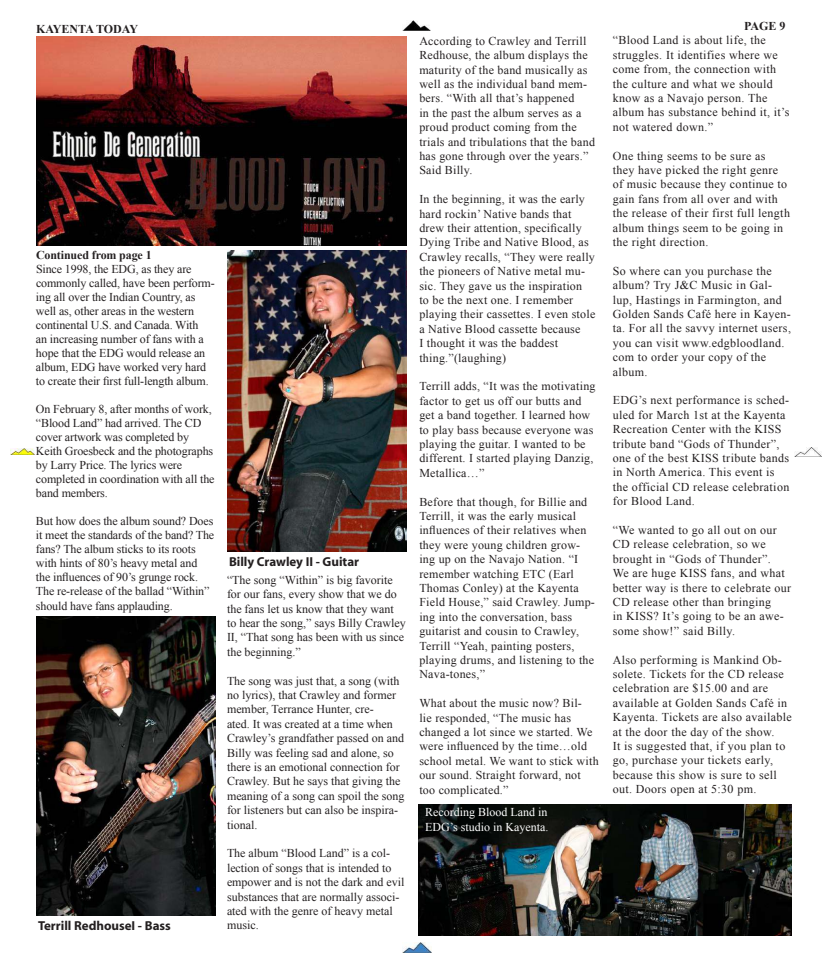
<style>
.page{position:relative;width:828px;height:972px;background:#fff}
.page>*{position:absolute;margin:0;border:0;box-sizing:border-box;transform-origin:0 0}
.t1{font:700 13px "Myriad";color:#231f20}
.t2{font:12px/14.4px "Times New Roman";letter-spacing:.02em;color:#231f20}
.t3{font:12px/14px "Times New Roman";letter-spacing:-.01em;color:#231f20}
.t4{font:12px/14.4px "Times New Roman";color:#231f20}
.t5{font:12px/14.4px "Times New Roman";color:#fff}
.t6{font:700 12px "Times New Roman";letter-spacing:-.01em;color:#231f20}
</style>
<div class="page">
<img style="left:418px;top:804px;width:374px;height:132px">
<img style="left:36px;top:616px;width:180px;height:300px">
<img style="left:227px;top:250px;width:180px;height:302px">
<img style="left:36px;top:36px;width:371px;height:210px">
<img style="left:794px;top:447px;width:27px;height:10px">
<img style="left:11px;top:448px;width:23px;height:7px">
<img style="left:403px;top:21px;width:27px;height:9px">
<img style="left:403px;top:942px;width:29px;height:10px">
<p class="t6" style="left:36px;top:21px;width:104px">KAYENTA TODAY</p>
<p class="t6" style="left:744px;top:18px;width:43px">PAGE 9</p>
<p class="t6" style="left:36px;top:247px;width:117px">Continued from page 1</p>
<p class="t3" style="left:36px;top:262px;width:180px">Since 1998, the EDG, as they are commonly called, have been perform&shy;ing all over the Indian Country, as well as, other areas in the western continental U.S. and Canada. With<br>an increasing number of fans with a hope that the EDG would release an album, EDG have worked very hard to create their first full-length album.</p>
<p class="t3" style="left:36px;top:402px;width:180px">On February 8, after months of work, “Blood Land” had arrived. The CD cover artwork was completed by<br>Keith Groesbeck and the photographs by Larry Price. The lyrics were completed in coordination with all the band members.</p>
<p class="t3" style="left:36px;top:514px;width:180px">But how does the album sound? Does it meet the standards of the band? The fans? The album sticks to its roots with hints of 80’s heavy metal and the influences of 90’s grunge rock.<br>The re-release of the ballad “Within” should have fans applauding.</p>
<p class="t1" style="left:38px;top:919px;width:134px">Terrill RedhouseI - Bass</p>
<p class="t1" style="left:229px;top:555px;width:132px">Billy Crawley II - Guitar</p>
<p class="t4" style="left:227px;top:572px;width:180px">“The song “Within” is big favorite for our fans, every show that we do the fans let us know that they want to hear the song,” says Billy Crawley<br>II, “That song has been with us since the beginning.”</p>
<p class="t4" style="left:227px;top:673px;width:179px">The song was just that, a song (with no lyrics), that Crawley and former member, Terrance Hunter, cre-<br>ated. It was created at a time when<br>Crawley’s grandfather passed on and<br>Billy was feeling sad and alone, so there is an emotional connection for<br>Crawley. But he says that giving the meaning of a song can spoil the song for listeners but can also be inspira&shy;tional.</p>
<p class="t4" style="left:227px;top:846px;width:179px">The album “Blood Land” is a col&shy;lection of songs that is intended to empower and is not the dark and evil substances that are normally associ&shy;ated with the genre of heavy metal music.</p>
<p class="t2" style="left:419px;top:33px;width:177px">According to Crawley and Terrill<br>Redhouse, the album displays the maturity of the band musically as well as the individual band mem&shy;bers. “With all that’s happened<br>in the past the album serves as a proud product coming from the trials and tribulations that the band has gone through over the years.”<br>Said Billy.</p>
<p class="t2" style="left:419px;top:192px;width:177px">In the beginning, it was the early hard rockin’ Native bands that drew their attention, specifically<br>Dying Tribe and Native Blood, as<br>Crawley recalls, “They were really the pioneers of Native metal mu&shy;sic. They gave us the inspiration<br>to be the next one. I remember playing their cassettes. I even stole a Native Blood cassette because<br>I thought it was the baddest thing.”(laughing)</p>
<p class="t2" style="left:419px;top:379px;width:178px">Terrill adds, “It was the motivating factor to get us off our butts and get a band together. I learned how to play bass because everyone was playing the guitar. I wanted to be different. I started playing Danzig,<br>Metallica…”</p>
<p class="t2" style="left:419px;top:494px;width:177px">Before that though, for Billie and<br>Terrill, it was the early musical influences of their relatives when they were young children grow&shy;ing up on the Navajo Nation. “I remember watching ETC (Earl<br>Thomas Conley) at the Kayenta<br>Field House,” said Crawley. Jump&shy;ing into the conversation, bass guitarist and cousin to Crawley,<br>Terrill “Yeah, painting posters, playing drums, and listening to the<br>Nava-tones,”</p>
<p class="t2" style="left:419px;top:696px;width:181px">What about the music now? Bil-<br>lie responded, “The music has changed a lot since we started. We were influenced by the time…old school metal. We want to stick with our sound. Straight forward, not too complicated.”</p>
<p class="t5" style="left:425px;top:805px;width:125px">Recording Blood Land in<br>EDG’s studio in Kayenta.</p>
<p class="t2" style="left:613px;top:33px;width:178px">“Blood Land is about life, the struggles. It identifies where we come from, the connection with the culture and what we should know as a Navajo person. The album has substance behind it, it’s not watered down.”</p>
<p class="t2" style="left:613px;top:148px;width:179px">One thing seems to be sure as they have picked the right genre of music because they continue to gain fans from all over and with the release of their first full length album things seem to be going in the right direction.</p>
<p class="t2" style="left:613px;top:263px;width:180px">So where can you purchase the album? Try J&amp;C Music in Gal&shy;lup, Hastings in Farmington, and<br>Golden Sands Café here in Kayen&shy;ta. For all the savvy internet users, you can visit www.edgbloodland. com to order your copy of the album.</p>
<p class="t2" style="left:613px;top:393px;width:178px">EDG’s next performance is sched&shy;uled for March 1st at the Kayenta<br>Recreation Center with the KISS tribute band “Gods of Thunder”, one of the best KISS tribute bands in North America. This event is the official CD release celebration for Blood Land.</p>
<p class="t2" style="left:613px;top:523px;width:180px">“We wanted to go all out on our<br>CD release celebration, so we brought in “Gods of Thunder”.<br>We are huge KISS fans, and what better way is there to celebrate our<br>CD release other than bringing<br>in KISS? It’s going to be an awe&shy;some show!” said Billy.</p>
<p class="t2" style="left:613px;top:652px;width:181px">Also performing is Mankind Ob&shy;solete. Tickets for the CD release celebration are $15.00 and are available at Golden Sands Café in<br>Kayenta. Tickets are also available at the door the day of the show.<br>It is suggested that, if you plan to go, purchase your tickets early, because this show is sure to sell out. Doors open at 5:30 pm.</p>
</div>
